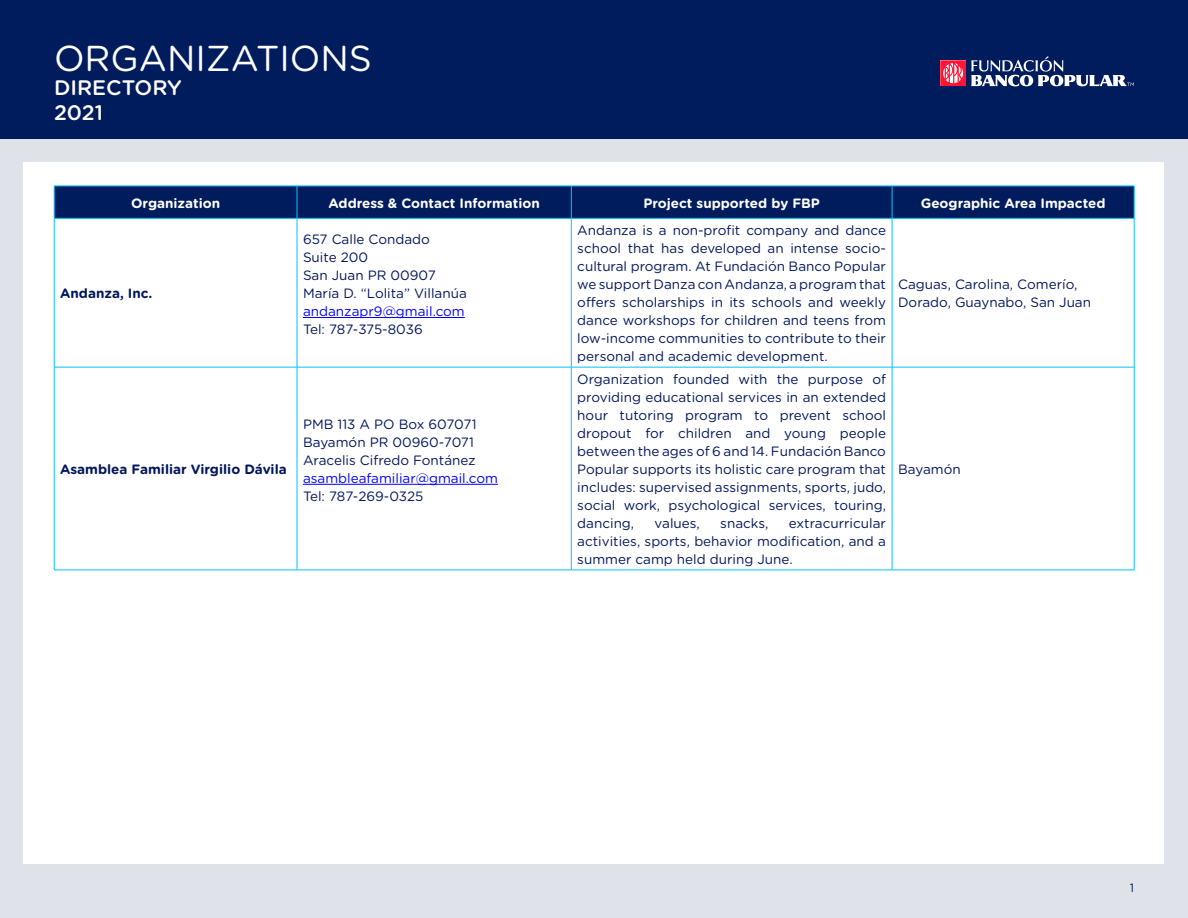
<style>
.page{position:relative;width:1188px;height:918px;background:#fff}
.page>*{position:absolute;margin:0;border:0;box-sizing:border-box;transform-origin:0 0}
.t1{font:36px "Gotham Rounded";color:#fff}
.t2{font:500 21px/25.2px "Gotham Rounded";color:#fff}
.t3{font:13.5px/18px "Gotham Rounded";color:#00165b;text-align:justify}
.t4{font:700 13.5px "Gotham Rounded";color:#fff}
.t5{font:13.5px "Gotham Rounded";color:#00f}
.t6{font:700 13.5px "Gotham Rounded";color:#00165b}
.t7{font:12px "Gotham Rounded";color:#00165b}
</style>
<div class="page">
<div style="left:0;top:138px;width:1188px;height:780px;background:#dfe2e9"></div>
<div style="left:24px;top:162px;width:1140px;height:702px;background:#fff"></div>
<div style="left:0;top:0;width:1188px;height:138px;background:#001c5d"></div>
<svg style="left:940px;top:56px;width:194px;height:30px"></svg>
<div style="left:55px;top:187px;width:1079px;height:31px;background:#001c5d"></div>
<hr style="left:54px;top:186px;width:243px;height:1px;background:#00c4ff">
<hr style="left:54px;top:186px;width:1px;height:32px;background:#00c4ff">
<hr style="left:297px;top:186px;width:274px;height:1px;background:#00c4ff">
<hr style="left:297px;top:186px;width:1px;height:32px;background:#00c4ff">
<hr style="left:571px;top:186px;width:321px;height:1px;background:#00c4ff">
<hr style="left:571px;top:186px;width:1px;height:32px;background:#00c4ff">
<hr style="left:892px;top:186px;width:242px;height:1px;background:#00c4ff">
<hr style="left:892px;top:186px;width:1px;height:32px;background:#00c4ff">
<hr style="left:1134px;top:186px;width:1px;height:32px;background:#00c4ff">
<hr style="left:54px;top:218px;width:243px;height:1px;background:#00c4ff">
<hr style="left:54px;top:219px;width:1px;height:148px;background:#00c4ff">
<hr style="left:297px;top:218px;width:274px;height:1px;background:#00c4ff">
<hr style="left:297px;top:219px;width:1px;height:148px;background:#00c4ff">
<hr style="left:571px;top:218px;width:321px;height:1px;background:#00c4ff">
<hr style="left:571px;top:219px;width:1px;height:148px;background:#00c4ff">
<hr style="left:892px;top:218px;width:242px;height:1px;background:#00c4ff">
<hr style="left:892px;top:219px;width:1px;height:148px;background:#00c4ff">
<hr style="left:1134px;top:219px;width:1px;height:148px;background:#00c4ff">
<hr style="left:54px;top:367px;width:243px;height:1px;background:#00c4ff">
<hr style="left:54px;top:367px;width:1px;height:203px;background:#00c4ff">
<hr style="left:297px;top:367px;width:274px;height:1px;background:#00c4ff">
<hr style="left:297px;top:367px;width:1px;height:203px;background:#00c4ff">
<hr style="left:571px;top:367px;width:321px;height:1px;background:#00c4ff">
<hr style="left:571px;top:367px;width:1px;height:203px;background:#00c4ff">
<hr style="left:892px;top:367px;width:242px;height:1px;background:#00c4ff">
<hr style="left:892px;top:367px;width:1px;height:203px;background:#00c4ff">
<hr style="left:1134px;top:367px;width:1px;height:203px;background:#00c4ff">
<hr style="left:54px;top:570px;width:243px;height:1px;background:#00c4ff">
<hr style="left:297px;top:570px;width:274px;height:1px;background:#00c4ff">
<hr style="left:571px;top:570px;width:321px;height:1px;background:#00c4ff">
<hr style="left:892px;top:570px;width:242px;height:1px;background:#00c4ff">
<hr style="left:303px;top:317px;width:162px;height:1px;background:#00f">
<hr style="left:303px;top:484px;width:195px;height:1px;background:#00f">
<h1 class="t1" style="left:54px;top:33px;width:319px">ORGANIZATIONS</h1>
<h2 class="t2" style="left:54px;top:74px;width:129px">DIRECTORY<br>2021</h2>
<p class="t4" style="left:131px;top:193px;width:91px">Organization</p>
<p class="t4" style="left:328px;top:193px;width:213px">Address &amp; Contact Information</p>
<p class="t4" style="left:643px;top:193px;width:178px">Project supported by FBP</p>
<p class="t4" style="left:921px;top:193px;width:186px">Geographic Area Impacted</p>
<p class="t6" style="left:60px;top:283px;width:94px">Andanza, Inc.</p>
<p class="t3" style="left:303px;top:230px;width:128px">657 Calle Condado</p>
<p class="t3" style="left:303px;top:248px;width:67px">Suite 200</p>
<p class="t3" style="left:303px;top:266px;width:134px">San Juan PR 00907</p>
<p class="t3" style="left:303px;top:284px;width:165px">María D. “Lolita” Villanúa</p>
<p class="t5" style="left:303px;top:302px;width:163px">andanzapr9@gmail.com</p>
<p class="t3" style="left:303px;top:320px;width:121px">Tel: 787-375-8036</p>
<p class="t6" style="left:60px;top:459px;width:228px">Asamblea Familiar Virgilio Dávila</p>
<p class="t3" style="left:303px;top:415px;width:175px">PMB 113 A PO Box 607071</p>
<p class="t3" style="left:303px;top:433px;width:172px">Bayamón PR 00960-7071</p>
<p class="t3" style="left:303px;top:451px;width:174px">Aracelis Cifredo Fontánez</p>
<p class="t5" style="left:303px;top:469px;width:196px">asambleafamiliar@gmail.com</p>
<p class="t3" style="left:303px;top:487px;width:122px">Tel: 787-269-0325</p>
<p class="t3" style="left:577px;top:221px;width:310px">Andanza is a non-profit company and dance school that has developed an intense socio&shy;cultural program. At Fundación Banco Popular we support Danza con Andanza, a program that offers scholarships in its schools and weekly dance workshops for children and teens from low-income communities to contribute to their personal and academic development.</p>
<p class="t3" style="left:577px;top:370px;width:310px">Organization founded with the purpose of providing educational services in an extended hour tutoring program to prevent school dropout for children and young people between the ages of 6 and 14. Fundación Banco Popular supports its holistic care program that includes: supervised assignments, sports, judo, social work, psychological services, touring, dancing,</p>
<p class="t3" style="left:577px;top:514px;width:310px;text-indent:212px">extracurricular activities, sports, behavior modification, and a summer camp held during June.</p>
<p class="t3" style="left:655px;top:514px;width:47px">values,</p>
<p class="t3" style="left:720px;top:514px;width:50px">snacks,</p>
<p class="t3" style="left:898px;top:275px;width:195px">Caguas, Carolina, Comerío,<br>Dorado, Guaynabo, San Juan</p>
<p class="t3" style="left:898px;top:460px;width:64px">Bayamón</p>
<p class="t7" style="left:1130px;top:879px;width:6px">1</p>
</div>
